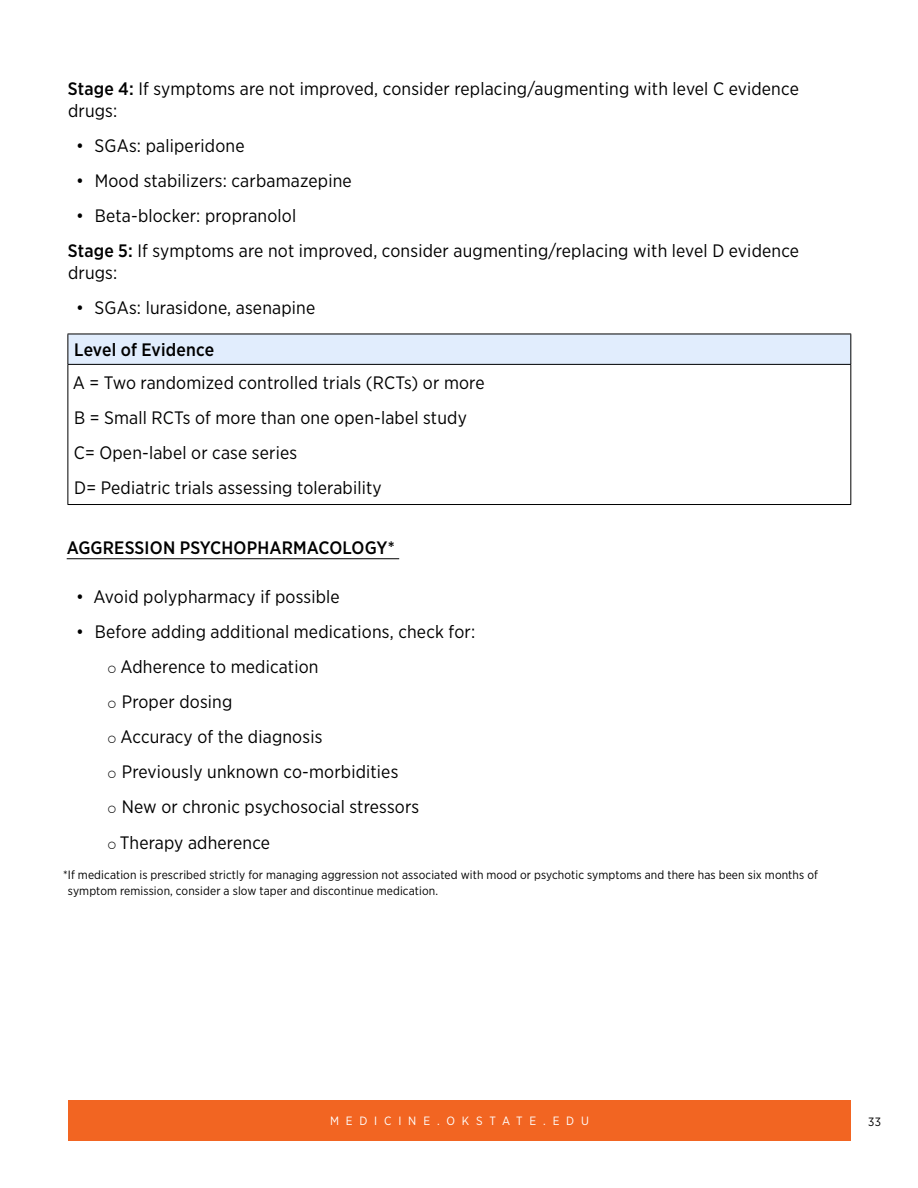
<style>
.page{position:relative;width:918px;height:1188px;background:#fff}
.page>*{position:absolute;margin:0;border:0;box-sizing:border-box;transform-origin:0 0}
.t1{font:18px/35.1px "Gotham Narrow";letter-spacing:.01em;color:#000}
.t2{font:500 18px "Gotham Narrow";letter-spacing:.01em;color:#000}
.t3{font:12px/16.5px "Gotham Narrow";letter-spacing:.01em;color:#000}
.t4{font:12px "Gotham Narrow";letter-spacing:.57em;color:#fff}
.s1{font-weight:500}
</style>
<div class="page">
<div style="left:68px;top:1100px;width:783px;height:40px;background:#f26522"></div>
<hr style="left:67px;top:558px;width:332px;height:1px;background:#000">
<div style="left:68px;top:334px;width:783px;height:30px;background:#e1edfd"></div>
<hr style="left:68px;top:334px;width:783px;height:1px;background:#000">
<hr style="left:68px;top:334px;width:1px;height:30px;background:#000">
<hr style="left:850px;top:334px;width:1px;height:30px;background:#000">
<hr style="left:68px;top:364px;width:783px;height:1px;background:#000">
<hr style="left:68px;top:365px;width:1px;height:139px;background:#000">
<hr style="left:850px;top:365px;width:1px;height:139px;background:#000">
<hr style="left:68px;top:504px;width:783px;height:1px;background:#000">
<p class="t1" style="left:68px;top:78px;width:733px;line-height:21.6px"><span class="s1">Stage 4:</span> If symptoms are not improved, consider replacing/augmenting with level C evidence drugs:</p>
<p class="t1" style="left:76px;top:128px;width:170px">• SGAs: paliperidone</p>
<p class="t1" style="left:76px;top:163px;width:277px">• Mood stabilizers: carbamazepine</p>
<p class="t1" style="left:68px;top:198px;width:733px;text-indent:8px">• Beta-blocker: propranolol<br><span class="s1">Stage 5:</span> If symptoms are not improved, consider augmenting/replacing with level D evidence</p>
<p class="t1" style="left:68px;top:255px;width:51px">drugs:</p>
<p class="t1" style="left:76px;top:290px;width:241px">• SGAs: lurasidone, asenapine</p>
<p class="t2" style="left:74px;top:339px;width:141px">Level of Evidence</p>
<p class="t1" style="left:73px;top:365px;width:413px">A = Two randomized controlled trials (RCTs) or more B = Small RCTs of more than one open-label study C= Open-label or case series<br>D= Pediatric trials assessing tolerability</p>
<p class="t2" style="left:67px;top:537px;width:330px">AGGRESSION PSYCHOPHARMACOLOGY*</p>
<p class="t1" style="left:76px;top:579px;width:265px">• Avoid polypharmacy if possible</p>
<p class="t1" style="left:120px;top:614px;width:357px;text-indent:-44px">• Before adding additional medications, check for:<br>Adherence to medication<br>Proper dosing<br>Accuracy of the diagnosis<br>Previously unknown co-morbidities<br>New or chronic psychosocial stressors<br>Therapy adherence</p>
<p class="t3" style="left:68px;top:866px;width:752px;text-indent:-5px">*If medication is prescribed strictly for managing aggression not associated with mood or psychotic symptoms and there has been six months of symptom remission, consider a slow taper and discontinue medication.</p>
<p class="t4" style="left:330px;top:1113px;width:260px">MEDICINE.OKSTATE.EDU</p>
<p class="t3" style="left:868px;top:1113px;width:14px">33</p>
</div>
